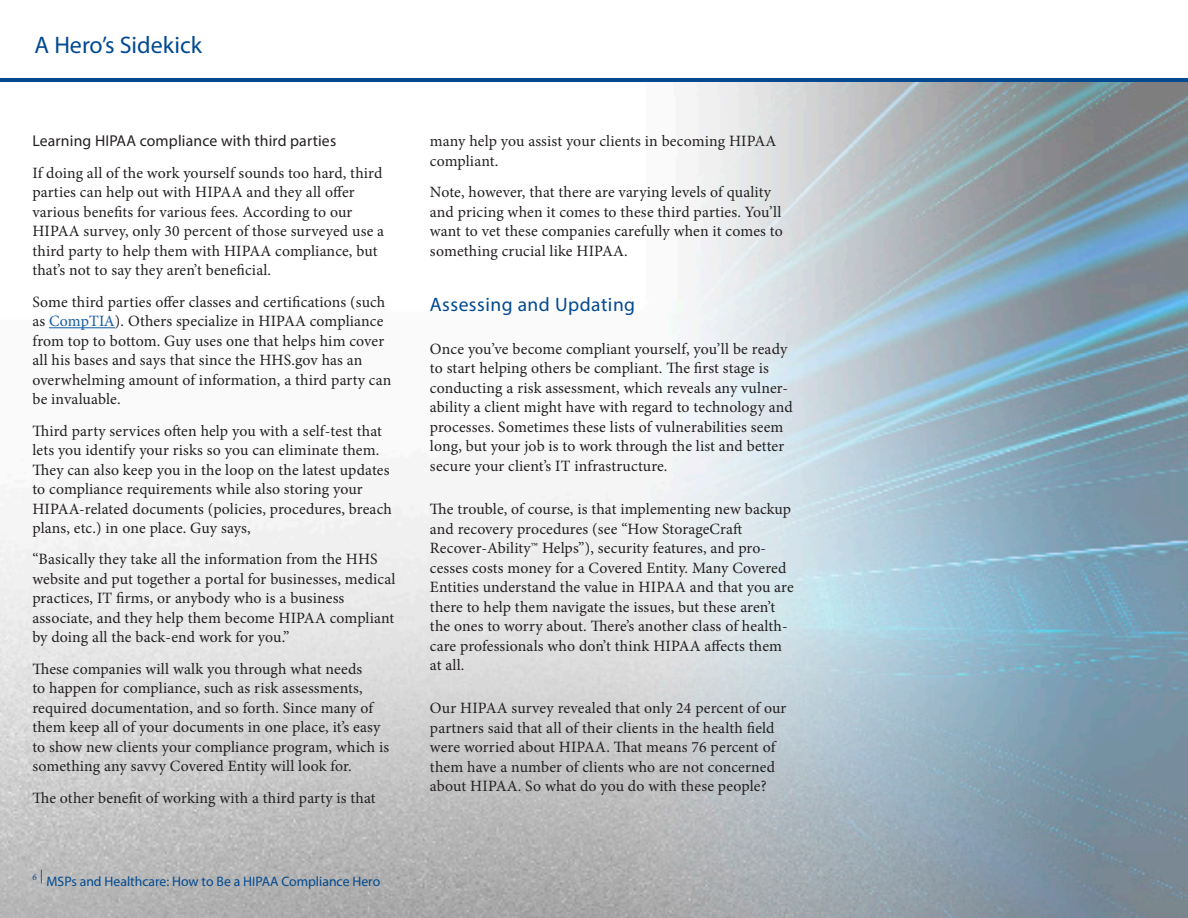
<style>
.page{position:relative;width:1188px;height:918px;background:#fff}
.page>*{position:absolute;margin:0;border:0;box-sizing:border-box;transform-origin:0 0}
.Subhead_1{font:24px "Myriad Pro";color:#014990}
.Subhead_2_-_Blue{font:19.5px "Myriad Pro";letter-spacing:.025em;color:#014990}
.Body_Text{font:15.75px/19.5px "Minion Pro";letter-spacing:.01em;color:#231f20}
.Subhead_2_-_Blue-2{font:15.75px/19.5px "Minion Pro";letter-spacing:.01em;color:#231f20}
.Body_Text-2{font:15.75px "Myriad Pro";letter-spacing:.01em;color:#231f20}
.t1{font:13.65px "Myriad Pro";color:#014990}
.s1{color:#175d9e}
</style>
<div class="page">
<img style="left:0;top:81px;width:1188px;height:837px">
<hr style="left:49px;top:327px;width:66px;height:1px;background:#175d9e">
<hr style="left:0;top:78px;width:1188px;height:3px;background:#014990">
<p class="Subhead_1" style="left:35px;top:30px;width:169px">A Hero’s Sidekick</p>
<p class="Body_Text-2" style="left:32px;top:131px;width:305px">Learning HIPAA compliance with third parties</p>
<p class="Body_Text" style="left:32px;top:163px;width:353px">If doing all of the work yourself sounds too hard, third parties can help out with HIPAA and they all offer various benefits for various fees. According to our HIPAA survey, only 30 percent of those surveyed use a third party to help them with HIPAA compliance, but that’s not to say they aren’t beneficial.</p>
<p class="Body_Text" style="left:32px;top:292px;width:360px">Some third parties offer classes and certifications (such as <span class="s1">CompTIA</span>). Others specialize in HIPAA compliance from top to bottom. Guy uses one that helps him cover all his bases and says that since the HHS.gov has an overwhelming amount of information, a third party can be invaluable.</p>
<p class="Body_Text" style="left:32px;top:421px;width:361px">Third party services often help you with a self-test that lets you identify your risks so you can eliminate them.<br>They can also keep you in the loop on the latest updates to compliance requirements while also storing your HIPAA-related documents (policies, procedures, breach plans, etc.) in one place. Guy says,</p>
<p class="Body_Text" style="left:32px;top:550px;width:365px">“Basically they take all the information from the HHS website and put together a portal for businesses, medical practices, IT firms, or anybody who is a business associate, and they help them become HIPAA compliant by doing all the back-end work for you.”</p>
<p class="Body_Text" style="left:32px;top:659px;width:358px">These companies will walk you through what needs<br>to happen for compliance, such as risk assessments, required documentation, and so forth. Since many of them keep all of your documents in one place, it’s easy to show new clients your compliance program, which is something any savvy Covered Entity will look for.</p>
<p class="Body_Text" style="left:32px;top:788px;width:345px">The other benefit of working with a third party is that</p>
<p class="t1" style="left:32px;top:873px;width:349px"><sup>6</sup> <sup>|</sup> MSPs and Healthcare: How to Be a HIPAA Compliance Hero</p>
<p class="Body_Text" style="left:430px;top:132px;width:348px">many help you assist your clients in becoming HIPAA compliant.</p>
<p class="Body_Text" style="left:430px;top:183px;width:354px">Note, however, that there are varying levels of quality and pricing when it comes to these third parties. You’ll want to vet these companies carefully when it comes to something crucial like HIPAA.</p>
<p class="Subhead_2_-_Blue" style="left:430px;top:292px;width:207px">Assessing and Updating</p>
<p class="Subhead_2_-_Blue-2" style="left:430px;top:339px;width:364px">Once you’ve become compliant yourself, you’ll be ready to start helping others be compliant. The first stage is conducting a risk assessment, which reveals any vulner&shy;ability a client might have with regard to technology and processes. Sometimes these lists of vulnerabilities seem long, but your job is to work through the list and better secure your client’s IT infrastructure.</p>
<p class="Subhead_2_-_Blue-2" style="left:430px;top:499px;width:365px">The trouble, of course, is that implementing new backup and recovery procedures (see “How StorageCraft Recover-Ability™ Helps”), security features, and pro&shy;cesses costs money for a Covered Entity. Many Covered Entities understand the value in HIPAA and that you are there to help them navigate the issues, but these aren’t the ones to worry about. There’s another class of health&shy;care professionals who don’t think HIPAA affects them at all.</p>
<p class="Subhead_2_-_Blue-2" style="left:430px;top:699px;width:358px">Our HIPAA survey revealed that only 24 percent of our partners said that all of their clients in the health field were worried about HIPAA. That means 76 percent of them have a number of clients who are not concerned about HIPAA. So what do you do with these people?</p>
</div>
